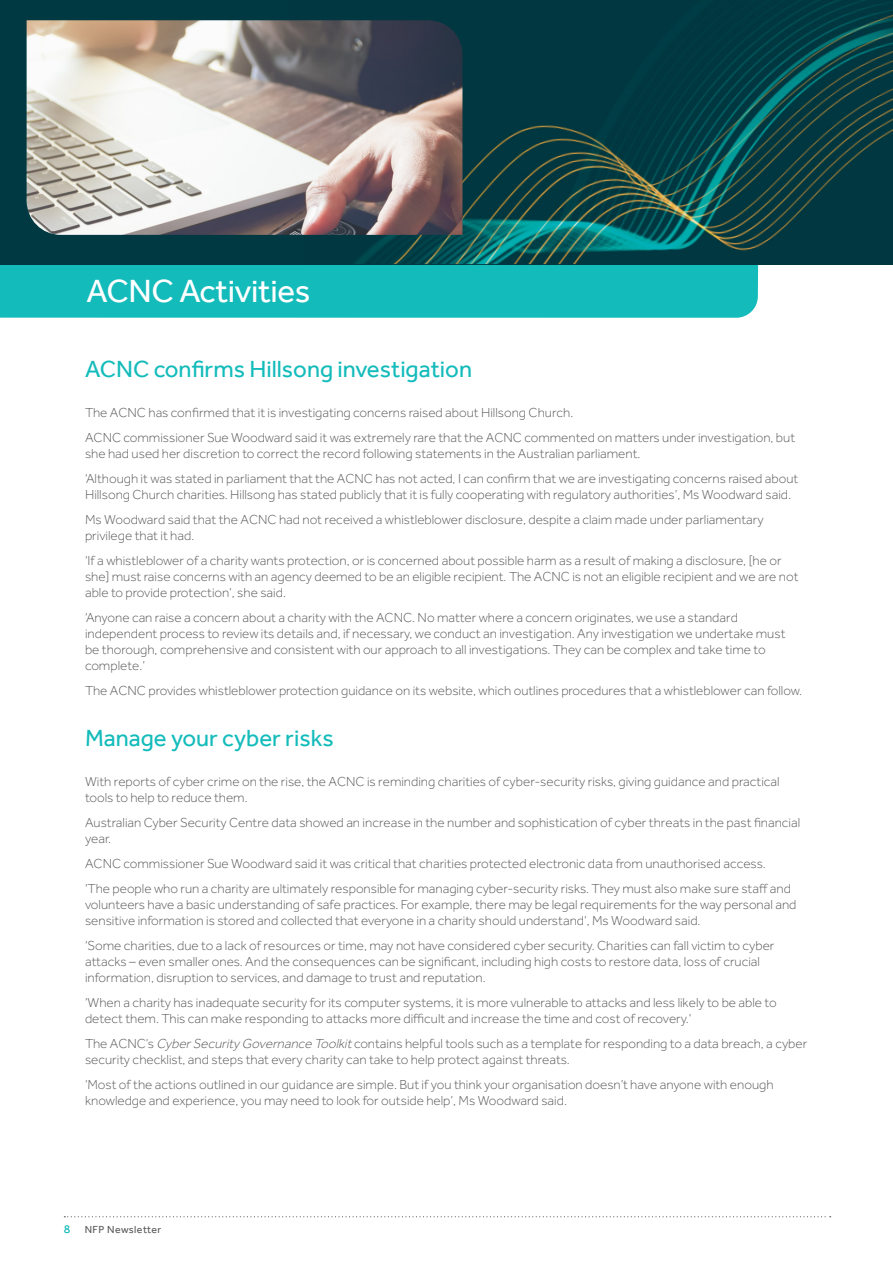
<style>
.page{position:relative;width:893px;height:1263px;background:#fff}
.page>*{position:absolute;margin:0;border:0;box-sizing:border-box;transform-origin:0 0}
.t1{font:33px "Effra";letter-spacing:-.01em;color:#fff}
.t2{font:24px "Effra";color:#14bbbb}
.t3{font:300 13.5px/16.2px "Effra";color:#58595b}
.t4{font:10.5px "Effra";letter-spacing:.04em;color:#58595b}
.s1{font-style:italic}
.s2{font-size:12px;color:#00b5b4}
</style>
<div class="page">
<svg style="left:64px;top:1216px;width:767px;height:1px"></svg>
<div style="left:0;top:241px;width:758px;height:77px;background:#14bbbb"></div>
<div style="left:1px;top:0;width:892px;height:264px;background:#003942"></div>
<img style="left:355px;top:0;width:538px;height:264px">
<img style="left:27px;top:20px;width:435px;height:215px">
<h1 class="t1" style="left:87px;top:272px;width:225px">ACNC Activities</h1>
<h2 class="t2" style="left:85px;top:355px;width:389px">ACNC confirms Hillsong investigation</h2>
<p class="t3" style="left:85px;top:400px;width:712px;line-height:24.8px">The ACNC has confirmed that it is investigating concerns raised about Hillsong Church.<br>ACNC commissioner Sue Woodward said it was extremely rare that the ACNC commented on matters under investigation, but</p>
<p class="t3" style="left:85px;top:441px;width:715px;line-height:24.8px">she had used her discretion to correct the record following statements in the Australian parliament.<br>‘Although it was stated in parliament that the ACNC has not acted, I can confirm that we are investigating concerns raised about</p>
<p class="t3" style="left:85px;top:482px;width:708px;line-height:24.8px">Hillsong Church charities. Hillsong has stated publicly that it is fully cooperating with regulatory authorities’, Ms Woodward said.<br>Ms Woodward said that the ACNC had not received a whistleblower disclosure, despite a claim made under parliamentary</p>
<p class="t3" style="left:85px;top:523px;width:698px;line-height:24.8px">privilege that it had.<br>‘If a whistleblower of a charity wants protection, or is concerned about possible harm as a result of making a disclosure, [he or</p>
<p class="t3" style="left:85px;top:568px;width:715px">she] must raise concerns with an agency deemed to be an eligible recipient. The ACNC is not an eligible recipient and we are not able to provide protection’, she said.</p>
<p class="t3" style="left:85px;top:609px;width:702px">‘Anyone can raise a concern about a charity with the ACNC. No matter where a concern originates, we use a standard independent process to review its details and, if necessary, we conduct an investigation. Any investigation we undertake must be thorough, comprehensive and consistent with our approach to all investigations. They can be complex and take time to complete.’</p>
<p class="t3" style="left:85px;top:682px;width:718px">The ACNC provides whistleblower protection guidance on its website, which outlines procedures that a whistleblower can follow.</p>
<h2 class="t2" style="left:85px;top:724px;width:250px">Manage your cyber risks</h2>
<p class="t3" style="left:85px;top:773px;width:696px">With reports of cyber crime on the rise, the ACNC is reminding charities of cyber-security risks, giving guidance and practical tools to help to reduce them.</p>
<p class="t3" style="left:85px;top:814px;width:717px">Australian Cyber Security Centre data showed an increase in the number and sophistication of cyber threats in the past financial year.</p>
<p class="t3" style="left:85px;top:851px;width:707px;line-height:24.8px">ACNC commissioner Sue Woodward said it was critical that charities protected electronic data from unauthorised access. ‘The people who run a charity are ultimately responsible for managing cyber-security risks. They must also make sure staff and</p>
<p class="t3" style="left:85px;top:896px;width:713px">volunteers have a basic understanding of safe practices. For example, there may be legal requirements for the way personal and sensitive information is stored and collected that everyone in a charity should understand’, Ms Woodward said.</p>
<p class="t3" style="left:85px;top:937px;width:691px">‘Some charities, due to a lack of resources or time, may not have considered cyber security. Charities can fall victim to cyber attacks – even smaller ones. And the consequences can be significant, including high costs to restore data, loss of crucial information, disruption to services, and damage to trust and reputation.</p>
<p class="t3" style="left:85px;top:994px;width:693px">‘When a charity has inadequate security for its computer systems, it is more vulnerable to attacks and less likely to be able to detect them. This can make responding to attacks more difficult and increase the time and cost of recovery.’</p>
<p class="t3" style="left:85px;top:1035px;width:724px">The ACNC’s <span class="s1">CyberSecurity Governance Toolkit</span>contains helpful tools such as a template for responding to a data breach, a cyber security checklist, and steps that every charity can take to help protect against threats.</p>
<p class="t3" style="left:85px;top:1076px;width:690px">‘Most of the actions outlined in our guidance are simple. But if you think your organisation doesn’t have anyone with enough knowledge and experience, you may need to look for outside help’, Ms Woodward said.</p>
<p class="t4" style="left:64px;top:1223px;width:99px"><span class="s2">8</span> NFP Newsletter</p>
</div>
